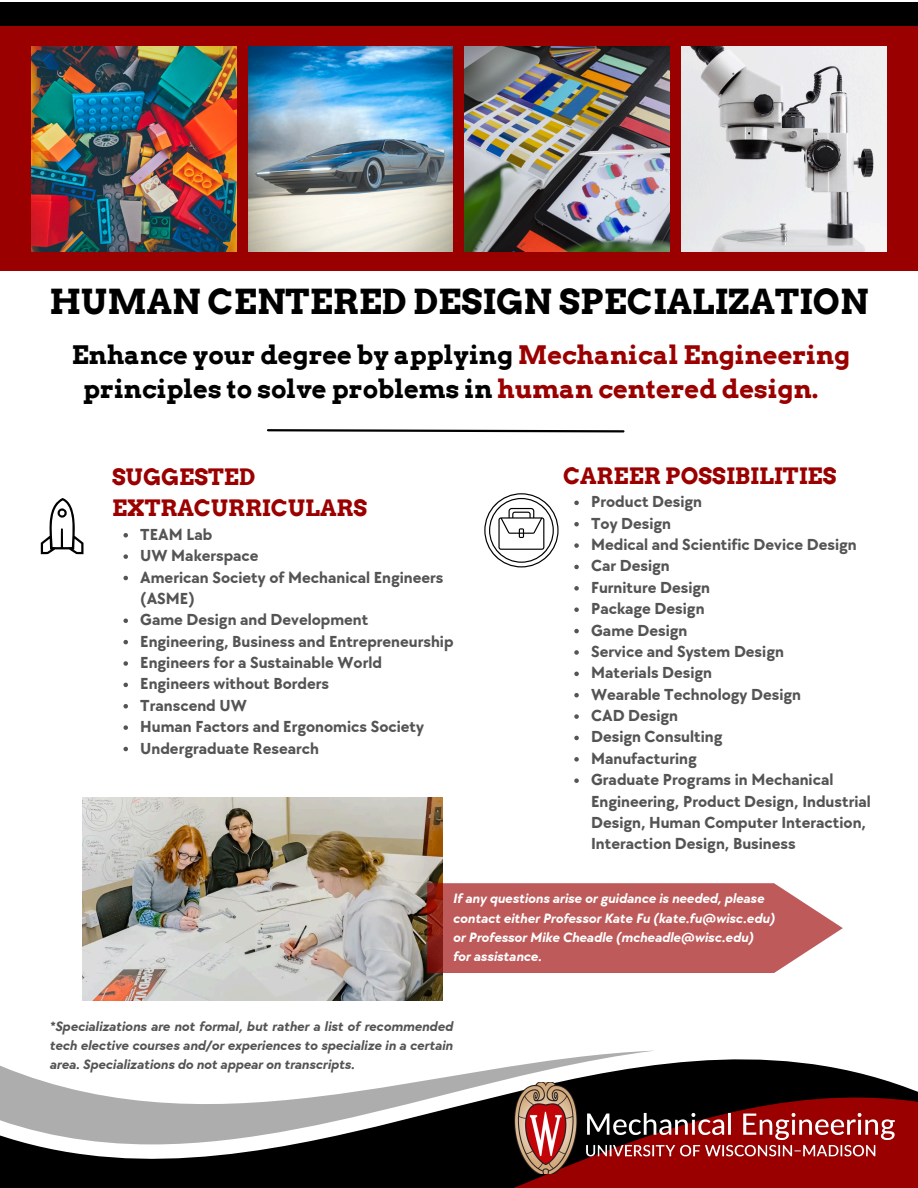
<style>
.page{position:relative;width:918px;height:1188px;background:#fff}
.page>*{position:absolute;margin:0;border:0;box-sizing:border-box;transform-origin:0 0}
.t1{font:700 34.5px "Arvo";color:#000}
.t2{font:700 25.5px/34.8px "Arvo";color:#000}
.t3{font:700 22.5px "Arvo";color:#9b0000}
.t4{font:700 16.5px/21.3px "TT Chocolates";color:#545454}
.t5{font:italic 700 13.95px/19.2px "TT Chocolates";color:#545454;text-align:justify}
.t6{font:italic 700 13.95px/19.2px "TT Chocolates";color:#fff}
.s1{color:#9b0000}
</style>
<div class="page">
<div style="left:0;top:2px;width:918px;height:90px;background:#000"></div>
<div style="left:0;top:26px;width:918px;height:244px;background:#9b0000"></div>
<img style="left:31px;top:47px;width:205px;height:205px">
<img style="left:682px;top:47px;width:205px;height:205px">
<img style="left:465px;top:47px;width:204px;height:205px">
<img style="left:248px;top:47px;width:205px;height:205px">
<svg style="left:0;top:1050px;width:918px;height:138px"></svg>
<svg style="left:490px;top:1095px;width:428px;height:93px;background:#6e0000"></svg>
<img style="left:515px;top:1082px;width:395px;height:91px">
<svg style="left:41px;top:498px;width:42px;height:56px"></svg>
<svg style="left:484px;top:493px;width:75px;height:74px"></svg>
<svg style="left:267px;top:429px;width:358px;height:4px"></svg>
<img style="left:83px;top:798px;width:360px;height:202px">
<svg style="left:427px;top:883px;width:416px;height:90px;background:#c16565"></svg>
<svg style="left:574px;top:501px;width:5px;height:4px"></svg>
<svg style="left:574px;top:522px;width:5px;height:4px"></svg>
<svg style="left:574px;top:543px;width:5px;height:5px"></svg>
<svg style="left:574px;top:565px;width:5px;height:4px"></svg>
<svg style="left:574px;top:586px;width:5px;height:5px"></svg>
<svg style="left:574px;top:607px;width:5px;height:5px"></svg>
<svg style="left:574px;top:629px;width:5px;height:4px"></svg>
<svg style="left:574px;top:650px;width:5px;height:5px"></svg>
<svg style="left:574px;top:672px;width:5px;height:4px"></svg>
<svg style="left:574px;top:693px;width:5px;height:4px"></svg>
<svg style="left:574px;top:714px;width:5px;height:5px"></svg>
<svg style="left:574px;top:736px;width:5px;height:4px"></svg>
<svg style="left:574px;top:757px;width:5px;height:5px"></svg>
<svg style="left:574px;top:778px;width:5px;height:5px"></svg>
<svg style="left:123px;top:533px;width:5px;height:5px"></svg>
<svg style="left:123px;top:554px;width:5px;height:5px"></svg>
<svg style="left:123px;top:576px;width:5px;height:4px"></svg>
<svg style="left:123px;top:619px;width:5px;height:4px"></svg>
<svg style="left:123px;top:640px;width:5px;height:4px"></svg>
<svg style="left:123px;top:661px;width:5px;height:5px"></svg>
<svg style="left:123px;top:683px;width:5px;height:4px"></svg>
<svg style="left:123px;top:704px;width:5px;height:5px"></svg>
<svg style="left:123px;top:725px;width:5px;height:5px"></svg>
<svg style="left:123px;top:747px;width:5px;height:4px"></svg>
<h1 class="t1" style="left:49px;top:281px;width:821px">HUMAN CENTERED DESIGN SPECIALIZATION</h1>
<h2 class="t2" style="left:83px;top:337px;width:769px;text-indent:-11px">Enhance your degree by applying <span class="s1">Mechanical Engineering </span>principles to solve problems in <span class="s1">human centered design.</span></h2>
<p class="t3" style="left:112px;top:464px;width:145px">SUGGESTED</p>
<p class="t3" style="left:563px;top:462px;width:275px">CAREER POSSIBILITIES</p>
<p class="t3" style="left:112px;top:494px;width:256px">EXTRACURRICULARS</p>
<p class="t4" style="left:140px;top:524px;width:74px">TEAM Lab</p>
<p class="t4" style="left:140px;top:546px;width:120px">UW Makerspace</p>
<p class="t4" style="left:140px;top:567px;width:305px">American Society of Mechanical Engineers (ASME)</p>
<p class="t4" style="left:140px;top:610px;width:230px">Game Design and Development</p>
<p class="t4" style="left:140px;top:631px;width:315px">Engineering, Business and Entrepreneurship</p>
<p class="t4" style="left:140px;top:652px;width:243px">Engineers for a Sustainable World</p>
<p class="t4" style="left:140px;top:674px;width:190px">Engineers without Borders</p>
<p class="t4" style="left:140px;top:695px;width:108px">Transcend UW</p>
<p class="t4" style="left:140px;top:717px;width:285px">Human Factors and Ergonomics Society</p>
<p class="t4" style="left:140px;top:738px;width:180px">Undergraduate Research</p>
<h3 class="t4" style="left:591px;top:492px;width:113px">Product Design</h3>
<h3 class="t4" style="left:591px;top:513px;width:82px">Toy Design</h3>
<p class="t4" style="left:591px;top:534px;width:267px">Medical and Scientific Device Design</p>
<p class="t4" style="left:591px;top:556px;width:80px">Car Design</p>
<p class="t4" style="left:591px;top:577px;width:120px">Furniture Design</p>
<p class="t4" style="left:591px;top:599px;width:115px">Package Design</p>
<p class="t4" style="left:591px;top:620px;width:98px">Game Design</p>
<p class="t4" style="left:591px;top:641px;width:194px">Service and System Design</p>
<p class="t4" style="left:591px;top:663px;width:123px">Materials Design</p>
<p class="t4" style="left:591px;top:684px;width:211px">Wearable Technology Design</p>
<p class="t4" style="left:591px;top:705px;width:89px">CAD Design</p>
<p class="t4" style="left:591px;top:727px;width:133px">Design Consulting</p>
<p class="t4" style="left:591px;top:748px;width:107px">Manufacturing</p>
<p class="t4" style="left:591px;top:770px;width:281px">Graduate Programs in Mechanical Engineering, Product Design, Industrial Design, Human Computer Interaction, Interaction Design, Business</p>
<p class="t6" style="left:453px;top:890px;width:324px">If any questions arise or guidance is needed, please contact either Professor Kate Fu (kate.fu@wisc.edu) or Professor Mike Cheadle (mcheadle@wisc.edu)</p>
<p class="t6" style="left:453px;top:947px;width:91px">for assistance.</p>
<p class="t5" style="left:49px;top:1017px;width:405px">*Specializations are not formal, but rather a list of recommended tech elective courses and/or experiences to specialize in a certain area. Specializations do not appear on transcripts.</p>
</div>
